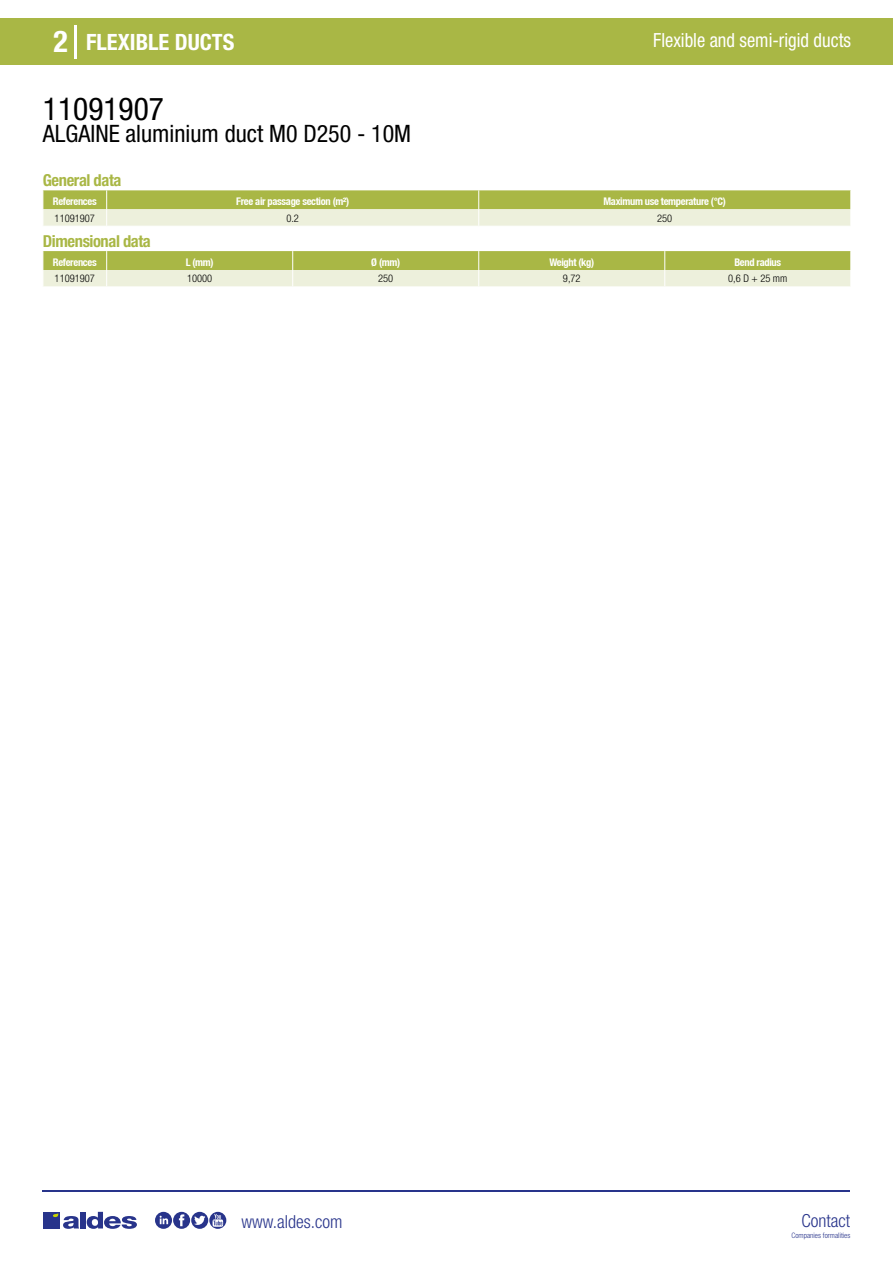
<style>
.page{position:relative;width:893px;height:1263px;background:#fff}
.page>*{position:absolute;margin:0;border:0;box-sizing:border-box;transform-origin:0 0}
.t1{font:condensed 31.5px "Helvetica Neue LT Std";color:#000}
.t2{font:700 condensed 30px "Helvetica Neue LT Std";color:#fff}
.t3{font:condensed 24px "Helvetica Neue LT Std";color:#000}
.t4{font:700 condensed 22.5px "Helvetica Neue LT Std";color:#fff}
.t5{font:condensed 19.5px "Helvetica Neue LT Std";color:#fff;scale:.95 1}
.t6{font:300 condensed 18px "Helvetica Neue";color:#28348b}
.t7{font:700 condensed 16.5px "Helvetica Neue LT Std";letter-spacing:-.025em;color:#a9b745}
.t8{font:700 condensed 10.5px "Helvetica Neue";letter-spacing:-.03em;color:#fff}
.t9{font:300 condensed 10.5px "Helvetica Neue";color:#000}
.t10{font:300 condensed 7.5px "Helvetica Neue";color:#28348b}
</style>
<div class="page">
<div style="left:0;top:18px;width:893px;height:46px;background:#a9b745"></div>
<hr style="left:74px;top:25px;width:2px;height:33px;background:#fff">
<hr style="left:43px;top:1190px;width:807px;height:1px;background:#28348b">
<svg style="left:155px;top:1212px;width:71px;height:17px"></svg>
<div style="left:43px;top:1212px;width:17px;height:16px;background:#28348b"></div>
<div style="left:80px;top:1212px;width:6px;height:16px;background:#28348b"></div>
<svg style="left:87px;top:1212px;width:50px;height:17px"></svg>
<svg style="left:53px;top:1213px;width:26px;height:16px"></svg>
<svg style="left:43px;top:190px;width:808px;height:36px;background:#cad28e"></svg>
<svg style="left:43px;top:251px;width:808px;height:36px;background:#c9d28e"></svg>
<h2 class="t2" style="left:54px;top:24px;width:16px">2</h2>
<h3 class="t4" style="left:86px;top:28px;width:150px">FLEXIBLE DUCTS</h3>
<h3 class="t5" style="left:653px;top:29px;width:210px">Flexible and semi-rigid ducts</h3>
<h1 class="t1" style="left:43px;top:91px;width:122px">11091907</h1>
<h3 class="t3" style="left:43px;top:120px;width:370px">ALGAINE aluminium duct M0 D250 - 10M</h3>
<h3 class="t7" style="left:43px;top:170px;width:80px">General data</h3>
<p class="t8" style="left:53px;top:195px;width:45px">References</p>
<p class="t8" style="left:236px;top:195px;width:114px">Free air passage section (m²)</p>
<p class="t8" style="left:603px;top:195px;width:124px">Maximum use temperature (°C)</p>
<p class="t9" style="left:55px;top:212px;width:42px">11091907</p>
<p class="t9" style="left:286px;top:212px;width:14px">0.2</p>
<p class="t9" style="left:657px;top:212px;width:17px">250</p>
<h3 class="t7" style="left:43px;top:231px;width:109px">Dimensional data</h3>
<p class="t8" style="left:53px;top:255px;width:45px">References</p>
<p class="t8" style="left:186px;top:255px;width:29px">L (mm)</p>
<p class="t8" style="left:371px;top:255px;width:30px">Ø (mm)</p>
<p class="t8" style="left:549px;top:255px;width:46px">Weight (kg)</p>
<p class="t8" style="left:734px;top:255px;width:48px">Bend radius</p>
<p class="t9" style="left:55px;top:273px;width:42px">11091907</p>
<p class="t9" style="left:187px;top:273px;width:27px">10000</p>
<p class="t9" style="left:378px;top:273px;width:17px">250</p>
<p class="t9" style="left:563px;top:273px;width:19px">9,72</p>
<p class="t9" style="left:728px;top:273px;width:61px">0,6 D + 25 mm</p>
<h3 class="t6" style="left:241px;top:1211px;width:102px">www.aldes.com</h3>
<h3 class="t6" style="left:801px;top:1211px;width:50px">Contact</h3>
<p class="t10" style="left:791px;top:1230px;width:60px">Companies formalities</p>
</div>
